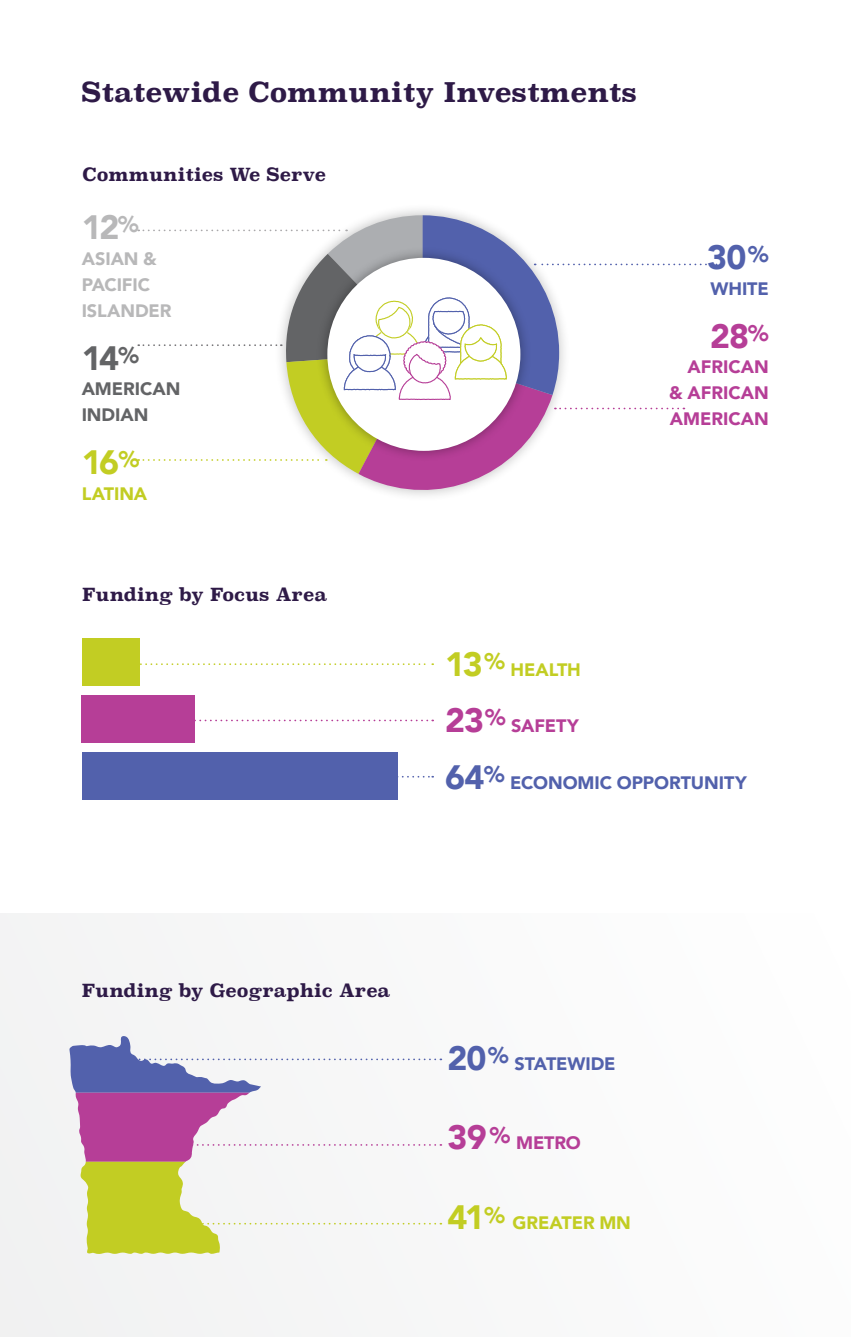
<style>
.page{position:relative;width:851px;height:1337px;background:#fff}
.page>*{position:absolute;margin:0;border:0;box-sizing:border-box;transform-origin:0 0}
.t1{font:900 33.75px "Avenir";color:#5261ac}
.t2{font:900 33.75px "Avenir";color:#b63e97}
.t3{font:900 33.75px "Avenir";color:#b8b8b9}
.t4{font:900 33.75px "Avenir";color:#636466}
.t5{font:900 33.75px "Avenir";color:#c2cd23}
.t6{font:700 27px "Superclarendon";color:#2e1a47}
.t7{font:700 18px "Superclarendon";color:#2e1a47}
.t8{font:900 18px/25.9px "Avenir";letter-spacing:-.005em;color:#b63e97;text-align:justify}
.t9{font:900 18px "Avenir";letter-spacing:-.005em;color:#5261ac}
.t10{font:900 18px "Avenir";letter-spacing:-.005em;color:#c2cd23}
.t11{font:900 18px/25.9px "Avenir";letter-spacing:-.005em;color:#b8b8b9}
.t12{font:900 18px/25.9px "Avenir";letter-spacing:-.005em;color:#636466}
.s1{font-size:33.75px}
</style>
<div class="page">
<div style="left:0;top:913px;width:850px;height:423px;background:#f9f9f9"></div>
<svg style="left:69px;top:1036px;width:372px;height:218px"></svg>
<div style="left:82px;top:752px;width:315px;height:47px;background:#5261ac"></div>
<div style="left:82px;top:695px;width:113px;height:48px;background:#b63e97"></div>
<div style="left:82px;top:639px;width:57px;height:47px;background:#c2cd23"></div>
<div style="left:274px;top:203px;width:297px;height:299px;background:#000;opacity:.25"></div>
<svg style="left:138px;top:215px;width:584px;height:287px"></svg>
<svg style="left:139px;top:663px;width:294px;height:2px"></svg>
<svg style="left:195px;top:719px;width:238px;height:2px"></svg>
<svg style="left:397px;top:776px;width:36px;height:1px"></svg>
<h2 class="t6" style="left:82px;top:72px;width:557px">Statewide Community Investments</h2>
<p class="t7" style="left:83px;top:161px;width:245px">Communities We Serve</p>
<h1 class="t3" style="left:82px;top:198px;width:58px">12<sup>%</sup></h1>
<p class="t11" style="left:82px;top:245px;width:91px">ASIAN &amp;<br>PACIFIC<br>ISLANDER</p>
<h1 class="t4" style="left:82px;top:329px;width:59px">14<sup>%</sup></h1>
<p class="t12" style="left:82px;top:376px;width:100px">AMERICAN<br>INDIAN</p>
<h1 class="t5" style="left:82px;top:433px;width:59px">16<sup>%</sup></h1>
<p class="t10" style="left:82px;top:478px;width:67px">LATINA</p>
<p class="t7" style="left:82px;top:581px;width:247px">Funding by Focus Area</p>
<h1 class="t1" style="left:707px;top:228px;width:63px">30<sup>%</sup></h1>
<p class="t9" style="left:710px;top:273px;width:60px">WHITE</p>
<h1 class="t2" style="left:710px;top:307px;width:60px">28<sup>%</sup></h1>
<p class="t8" style="left:669px;top:354px;width:101px;text-indent:18px">AFRICAN &amp; AFRICAN AMERICAN</p>
<p class="t10" style="left:445px;top:654px;width:137px"><span class="s1">13</span><sup>%</sup> HEALTH</p>
<p class="t8" style="left:445px;top:712px;width:135px"><span class="s1">23</span><sup>%</sup> SAFETY</p>
<p class="t9" style="left:445px;top:767px;width:303px"><span class="s1">64</span><sup>%</sup> ECONOMIC OPPORTUNITY</p>
<p class="t7" style="left:82px;top:977px;width:310px">Funding by Geographic Area</p>
<p class="t9" style="left:447px;top:1047px;width:170px"><span class="s1">20</span><sup>%</sup> STATEWIDE</p>
<p class="t8" style="left:447px;top:1129px;width:135px"><span class="s1">39</span><sup>%</sup> METRO</p>
<p class="t10" style="left:447px;top:1207px;width:185px"><span class="s1">41</span><sup>%</sup> GREATER MN</p>
</div>
